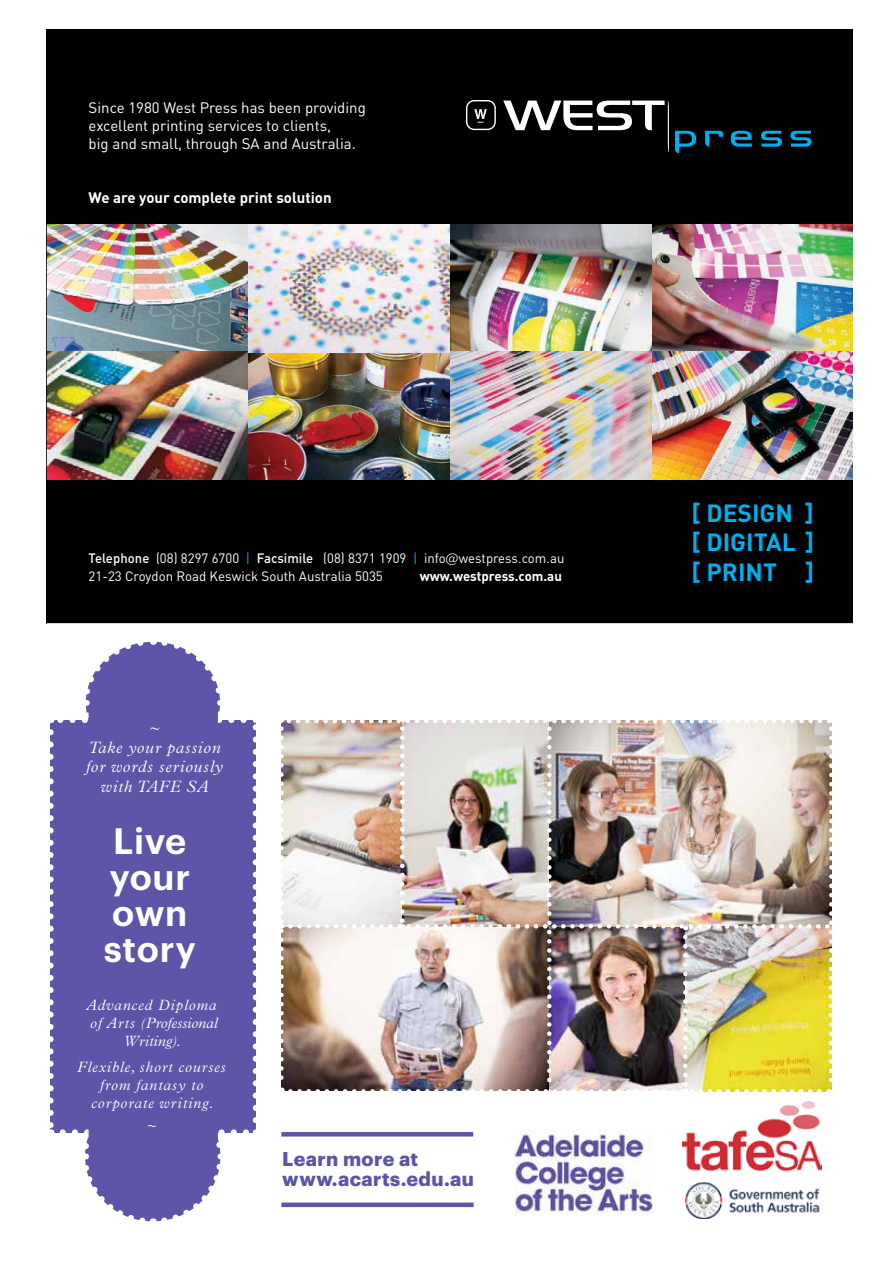
<style>
.page{position:relative;width:893px;height:1263px;background:#fff}
.page>*{position:absolute;margin:0;border:0;box-sizing:border-box;transform-origin:0 0}
.t1{font:600 36px/36px "Graphik";letter-spacing:.02em;color:#fff}
.t2{font:italic 600 34.5px/41.4px "Graphik";color:#fff}
.t3{font:700 24.6px/29.4px "DIN";color:#00aeef;text-align:justify}
.t4{font:700 19.5px/19.5px "Graphik";letter-spacing:.02em;color:#5b55a9}
.t5{font:italic 300 16.5px/19.8px "Plantin MT Std";letter-spacing:.05em;color:#fff;text-align:center}
.t6{font:italic 300 16.5px/19.8px "Plantin MT Std";color:#fff;text-align:center}
.t7{font:15px/18px "DIN";color:#fff}
.t8{font:italic 300 15px/18px "Plantin MT Std";letter-spacing:.06em;color:#fff;text-align:center}
.t9{font:italic 300 15px/18px "Plantin MT Std";letter-spacing:.04em;color:#fff;text-align:center}
.t10{font:700 15px "DIN";color:#fff}
.t11{font:13.5px/18.5px "DIN";color:#fff}
.t12{font:700 13.5px "DIN";color:#fff}
.s1{font-weight:500}
.s2{color:#00aeef}
.s3{font-family:"Franklin Gothic IT Cby BT"}
</style>
<div class="page">
<img style="left:514px;top:1129px;width:138px;height:85px">
<img style="left:682px;top:1101px;width:139px;height:117px">
<hr style="left:281px;top:1130px;width:184px;height:4px;background:#fbf7f4">
<div style="left:281px;top:1202px;width:193px;height:5px;background:#6152a5"></div>
<hr style="left:281px;top:1132px;width:192px;height:4px;background:#6152a5">
<svg style="left:50px;top:641px;width:206px;height:581px"></svg>
<div style="left:91px;top:712px;width:125px;height:426px;background:#5e54a8"></div>
<div style="left:89px;top:710px;width:129px;height:430px;border:4px solid #5e54a8"></div>
<img style="left:281px;top:720px;width:551px;height:372px">
<img style="left:46px;top:29px;width:806px;height:594px">
<p class="t7" style="left:89px;top:98px;width:279px">Since 1980 West Press has been providing excellent printing services to clients,<br>big and small, through SA and Australia.</p>
<p class="t10" style="left:89px;top:187px;width:245px">We are your complete print solution</p>
<p class="t11" style="left:89px;top:548px;width:477px"><span class="s1">Telephone</span> (08) 8297 6700 <span class="s2">|</span> <span class="s1">Facsimile</span> (08) 8371 1909 <span class="s2">|</span> info<span class="s3">@</span>westpress.com.au<br>21-23 Croydon Road Keswick South Australia 5035</p>
<p class="t12" style="left:420px;top:567px;width:144px">www.westpress.com.au</p>
<p class="t5" style="left:86px;top:718px;width:138px">~<br>Take your passion for words seriously with TAFE SA</p>
<h2 class="t2" style="left:110px;top:725px;width:86px">Live your own story</h2>
<p class="t6" style="left:108px;top:768px;width:92px">seriously with<br>TAFE SA</p>
<h1 class="t1" style="left:104px;top:820px;width:94px">Live your own story</h1>
<p class="t9" style="left:87px;top:996px;width:133px">Advanced Diploma of Arts (Professional<br>Writing).</p>
<p class="t8" style="left:77px;top:1058px;width:150px">Flexible, short courses from fantasy to corporate writing.</p>
<p class="t8" style="left:146px;top:1116px;width:12px">~</p>
<h3 class="t4" style="left:282px;top:1148px;width:193px">Learn more at www.acarts.edu.au</h3>
<h3 class="t3" style="left:691px;top:497px;width:124px">[ Design ] [ Digital ] [ Print ]</h3>
</div>
